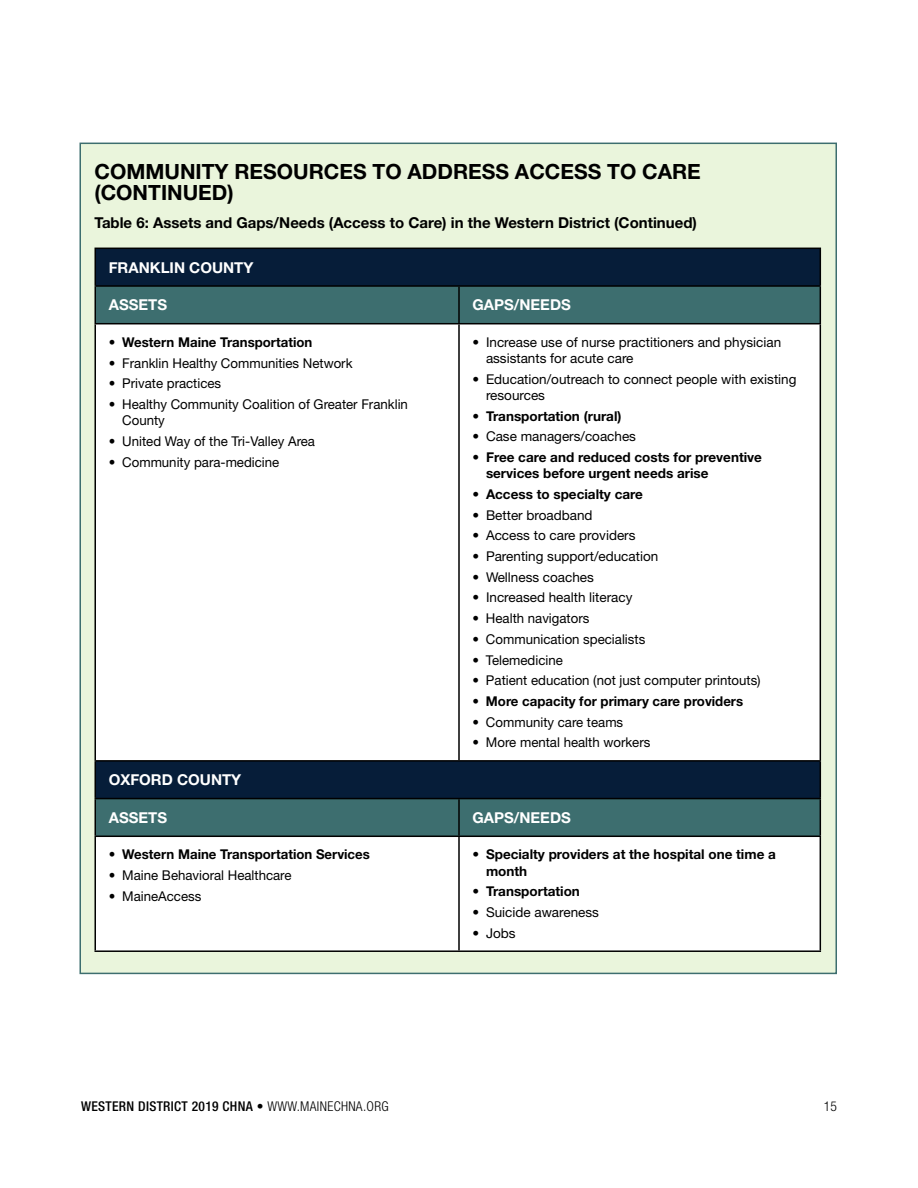
<style>
.page{position:relative;width:918px;height:1188px;background:#fff}
.page>*{position:absolute;margin:0;border:0;box-sizing:border-box;transform-origin:0 0}
.t1{font:700 21px/21px "Helvetica Neue LT Std";color:#000}
.t2{font:700 15px "Helvetica Neue LT Std";color:#000}
.t3{font:700 15px "Helvetica Neue LT Std";color:#fff}
.t4{font:13.5px/16.2px "Helvetica Neue LT Std";color:#000}
.t5{font:700 13.5px/16.2px "Helvetica Neue LT Std";color:#000}
.t6{font:500 condensed 13.5px "Helvetica Neue LT Std";letter-spacing:.025em;color:#000}
.t7{font:300 condensed 13.5px "Helvetica Neue LT Std";color:#000}
.s1{font-weight:300}
</style>
<div class="page">
<div style="left:80px;top:143px;width:756px;height:830px;background:#eaf5dc"></div>
<div style="left:96px;top:249px;width:724px;height:36px;background:#061d39"></div>
<div style="left:96px;top:287px;width:724px;height:36px;background:#3d6e6f"></div>
<svg style="left:96px;top:324px;width:724px;height:626px;background:#e4e8ea"></svg>
<hr style="left:94px;top:248px;width:365px;height:1px;background:#000">
<hr style="left:94px;top:249px;width:2px;height:36px;background:#000">
<hr style="left:459px;top:248px;width:362px;height:1px;background:#000">
<hr style="left:820px;top:249px;width:1px;height:36px;background:#000">
<hr style="left:94px;top:285px;width:365px;height:2px;background:#000">
<hr style="left:94px;top:287px;width:2px;height:36px;background:#000">
<hr style="left:459px;top:285px;width:362px;height:2px;background:#000">
<hr style="left:458px;top:287px;width:2px;height:36px;background:#000">
<hr style="left:820px;top:287px;width:1px;height:36px;background:#000">
<hr style="left:94px;top:323px;width:365px;height:1px;background:#000">
<hr style="left:94px;top:324px;width:2px;height:436px;background:#000">
<hr style="left:459px;top:323px;width:362px;height:1px;background:#000">
<hr style="left:458px;top:324px;width:2px;height:436px;background:#000">
<hr style="left:820px;top:324px;width:1px;height:436px;background:#000">
<hr style="left:94px;top:760px;width:365px;height:2px;background:#000">
<hr style="left:94px;top:762px;width:2px;height:36px;background:#000">
<hr style="left:459px;top:760px;width:362px;height:2px;background:#000">
<hr style="left:820px;top:762px;width:1px;height:36px;background:#000">
<hr style="left:94px;top:798px;width:365px;height:1px;background:#000">
<hr style="left:94px;top:799px;width:2px;height:37px;background:#000">
<hr style="left:459px;top:798px;width:362px;height:1px;background:#000">
<hr style="left:458px;top:799px;width:2px;height:37px;background:#000">
<hr style="left:820px;top:799px;width:1px;height:37px;background:#000">
<hr style="left:94px;top:836px;width:365px;height:1px;background:#000">
<hr style="left:94px;top:837px;width:2px;height:113px;background:#000">
<hr style="left:459px;top:836px;width:362px;height:1px;background:#000">
<hr style="left:458px;top:837px;width:2px;height:113px;background:#000">
<hr style="left:820px;top:837px;width:1px;height:113px;background:#000">
<hr style="left:94px;top:950px;width:365px;height:2px;background:#000">
<hr style="left:459px;top:950px;width:362px;height:2px;background:#000">
<h1 class="t1" style="left:94px;top:161px;width:608px">COMMUNITY RESOURCES TO ADDRESS ACCESS TO CARE (CONTINUED)</h1>
<p class="t2" style="left:94px;top:213px;width:604px">Table 6: Assets and Gaps/Needs (Access to Care) in the Western District (Continued)</p>
<p class="t3" style="left:109px;top:258px;width:146px">FRANKLIN COUNTY</p>
<p class="t3" style="left:109px;top:296px;width:60px">ASSETS</p>
<p class="t3" style="left:472px;top:296px;width:100px">GAPS/NEEDS</p>
<p class="t5" style="left:109px;top:334px;width:205px">• Western Maine Transportation</p>
<p class="t4" style="left:109px;top:354px;width:245px">• Franklin Healthy Communities Network</p>
<p class="t4" style="left:109px;top:375px;width:114px">• Private practices</p>
<p class="t4" style="left:122px;top:396px;width:287px;text-indent:-13px">• Healthy Community Coalition of Greater Franklin<br>County</p>
<p class="t4" style="left:109px;top:433px;width:208px">• United Way of the Tri-Valley Area</p>
<p class="t4" style="left:109px;top:453px;width:172px">• Community para-medicine</p>
<p class="t4" style="left:486px;top:334px;width:297px;text-indent:-14px">• Increase use of nurse practitioners and physician assistants for acute care</p>
<p class="t4" style="left:486px;top:371px;width:312px;text-indent:-14px">• Education/outreach to connect people with existing resources</p>
<p class="t5" style="left:472px;top:407px;width:150px">• Transportation (rural)</p>
<p class="t4" style="left:472px;top:428px;width:165px">• Case managers/coaches</p>
<p class="t5" style="left:486px;top:449px;width:278px;text-indent:-14px">• Free care and reduced costs for preventive services before urgent needs arise</p>
<p class="t5" style="left:472px;top:486px;width:172px">• Access to specialty care</p>
<p class="t4" style="left:472px;top:507px;width:122px">• Better broadband</p>
<p class="t4" style="left:472px;top:527px;width:165px">• Access to care providers</p>
<p class="t4" style="left:472px;top:548px;width:187px">• Parenting support/education</p>
<p class="t4" style="left:472px;top:569px;width:123px">• Wellness coaches</p>
<p class="t4" style="left:472px;top:589px;width:162px">• Increased health literacy</p>
<p class="t4" style="left:472px;top:610px;width:118px">• Health navigators</p>
<p class="t4" style="left:472px;top:631px;width:174px">• Communication specialists</p>
<p class="t4" style="left:472px;top:651px;width:92px">• Telemedicine</p>
<p class="t4" style="left:472px;top:672px;width:290px">• Patient education (not just computer printouts)</p>
<p class="t5" style="left:472px;top:693px;width:272px">• More capacity for primary care providers</p>
<p class="t4" style="left:472px;top:714px;width:152px">• Community care teams</p>
<p class="t4" style="left:472px;top:734px;width:179px">• More mental health workers</p>
<p class="t3" style="left:109px;top:770px;width:134px">OXFORD COUNTY</p>
<p class="t3" style="left:109px;top:808px;width:60px">ASSETS</p>
<p class="t3" style="left:472px;top:808px;width:100px">GAPS/NEEDS</p>
<p class="t5" style="left:109px;top:846px;width:263px">• Western Maine Transportation Services</p>
<p class="t4" style="left:109px;top:867px;width:184px">• Maine Behavioral Healthcare</p>
<p class="t4" style="left:109px;top:888px;width:94px">• MaineAccess</p>
<p class="t5" style="left:486px;top:846px;width:291px;text-indent:-14px">• Specialty providers at the hospital one time a month</p>
<p class="t5" style="left:472px;top:883px;width:109px">• Transportation</p>
<p class="t4" style="left:472px;top:904px;width:128px">• Suicide awareness</p>
<p class="t4" style="left:472px;top:925px;width:45px">• Jobs</p>
<p class="t6" style="left:81px;top:1098px;width:309px">WESTERN DISTRICT 2019 CHNA <span class="s1">• WWW.MAINECHNA.ORG</span></p>
<p class="t7" style="left:824px;top:1098px;width:15px">15</p>
</div>
